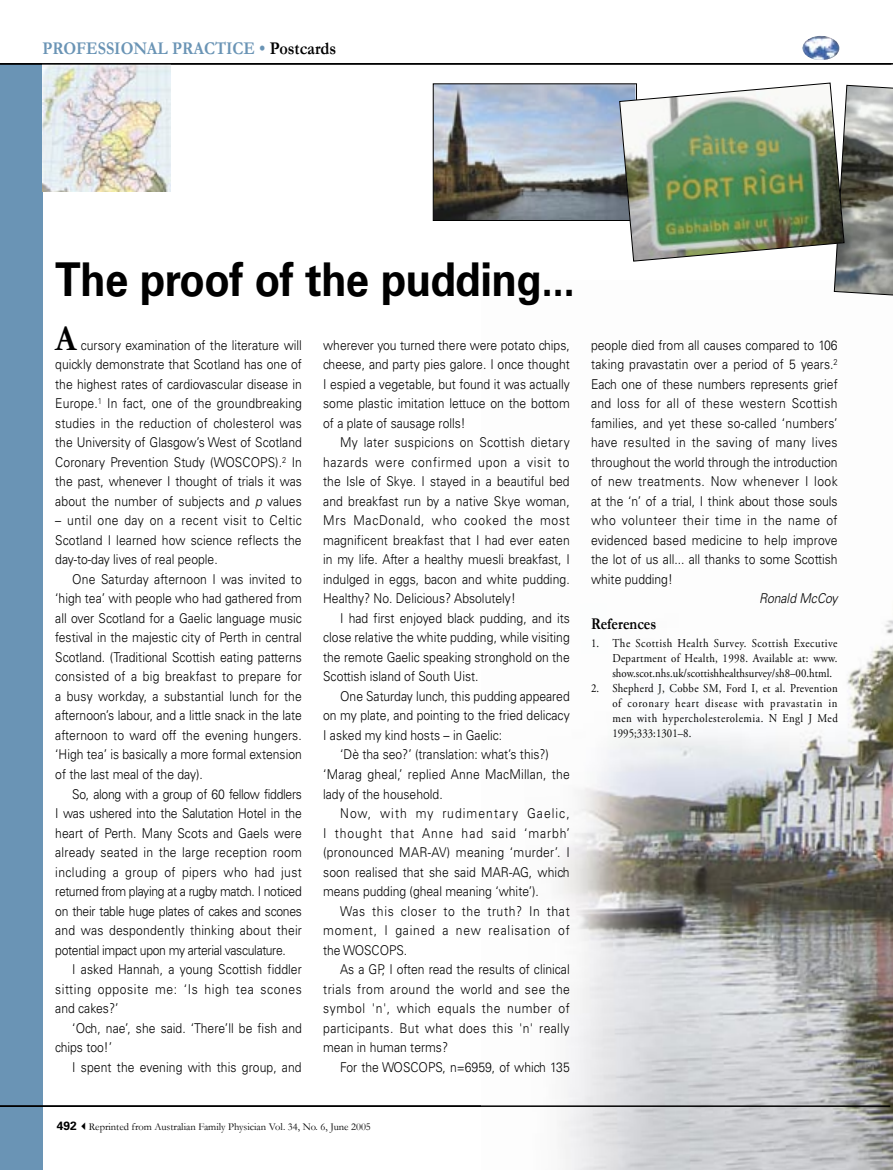
<style>
.page{position:relative;width:893px;height:1170px;background:#fff}
.page>*{position:absolute;margin:0;border:0;box-sizing:border-box;transform-origin:0 0}
.profprac_headline{font:700 46.5px "Univers LT";letter-spacing:-.015em;color:#000;scale:.9 1}
.afp_Body_text{font:700 36px "Garamond";color:#000;scale:.9 1}
.profprac_header_type{font:700 18px "Garamond";color:#6a94b5;scale:.9 1}
.afp_reference_acknow_head{font:700 16.5px "Garamond";color:#000;scale:.85 1}
.afp_Body_text-2{font:300 13.5px/19.5px "Univers LT";color:#000;text-align:justify;scale:.9 1}
.afp_Body_text-3{font:italic 300 13.5px "Univers LT";color:#000;scale:.9 1}
.afp_reference_text{font:12px/15px "Adobe Garamond Pro";letter-spacing:.005em;color:#000;text-align:justify;scale:.9 1}
.t1{font:10.5px "Garamond";color:#000}
.s1{color:#000}
.s2{font-style:italic}
.s3{font-family:"Univers LT";font-weight:700;font-size:12px}
</style>
<div class="page">
<div style="left:0;top:64px;width:43px;height:1105px;background:#6a94b5"></div>
<hr style="left:0;top:63px;width:893px;height:2px;background:#000">
<img style="left:482px;top:620px;width:411px;height:549px">
<img style="left:43px;top:65px;width:127px;height:126px">
<img style="left:802px;top:36px;width:37px;height:24px">
<hr style="left:0;top:1105px;width:890px;height:1px;background:#000">
<img style="left:435px;top:85px;width:184px;height:134px">
<div style="left:433px;top:83px;width:204px;height:138px;border:1px solid #000"></div>
<img style="left:619px;top:82px;width:274px;height:214px">
<p class="profprac_header_type" style="left:43px;top:38px;width:328px">PROFESSIONAL PRACTICE • <span class="s1">Postcards</span></p>
<p class="profprac_headline" style="left:55px;top:252px;width:579px">The proof of the pudding...</p>
<p class="afp_Body_text" style="left:55px;top:317px;width:25px">A</p>
<p class="afp_Body_text-2" style="left:55px;top:335px;width:276px;text-indent:26px">cursory examination of the literature will quickly demonstrate that Scotland has one of the highest rates of cardiovascular disease in Europe.<sup>1</sup> In fact, one of the groundbreaking studies in the reduction of cholesterol was the University of Glasgow’s West of Scotland Coronary Prevention Study (WOSCOPS).<sup>2</sup> In the past, whenever I thought of trials it was about the number of subjects and <span class="s2">p</span> values</p>
<p class="afp_Body_text-2" style="left:55px;top:511px;width:276px">– until one day on a recent visit to Celtic Scotland I learned how science reflects the day-to-day lives of real people.</p>
<p class="afp_Body_text-2" style="left:55px;top:569px;width:276px;text-indent:17px">One Saturday afternoon I was invited to ‘high tea’ with people who had gathered from all over Scotland for a Gaelic language music festival in the majestic city of Perth in central Scotland. (Traditional Scottish eating patterns consisted of a big breakfast to prepare for a busy workday, a substantial lunch for the afternoon’s labour, and a little snack in the late afternoon to ward off the evening hungers. ‘High tea’ is basically a more formal extension of the last meal of the day).</p>
<p class="afp_Body_text-2" style="left:55px;top:784px;width:276px;text-indent:17px">So, along with a group of 60 fellow fiddlers I was ushered into the Salutation Hotel in the heart of Perth. Many Scots and Gaels were already seated in the large reception room including a group of pipers who had just returned from playing at a rugby match. I noticed on their table huge plates of cakes and scones and was despondently thinking about their potential impact upon my arterial vasculature.</p>
<p class="afp_Body_text-2" style="left:55px;top:959px;width:275px;text-indent:17px">I asked Hannah, a young Scottish fiddler sitting opposite me: ‘Is high tea scones and cakes?’</p>
<p class="afp_Body_text-2" style="left:55px;top:1018px;width:276px;text-indent:17px">‘Och, nae’, she said. ‘There’ll be fish and chips too!’</p>
<p class="afp_Body_text-2" style="left:72px;top:1057px;width:256px">I spent the evening with this group, and</p>
<p class="afp_Body_text-2" style="left:323px;top:335px;width:276px">wherever you turned there were potato chips, cheese, and party pies galore. I once thought I espied a vegetable, but found it was actually some plastic imitation lettuce on the bottom of a plate of sausage rolls!</p>
<p class="afp_Body_text-2" style="left:323px;top:433px;width:276px;text-indent:17px">My later suspicions on Scottish dietary hazards were confirmed upon a visit to the Isle of Skye. I stayed in a beautiful bed and breakfast run by a native Skye woman, Mrs MacDonald, who cooked the most magnificent breakfast that I had ever eaten in my life. After a healthy muesli breakfast, I indulged in eggs, bacon and white pudding.<br>Healthy? No. Delicious? Absolutely!</p>
<p class="afp_Body_text-2" style="left:323px;top:608px;width:276px;text-indent:17px">I had first enjoyed black pudding, and its close relative the white pudding, while visiting the remote Gaelic speaking stronghold on the Scottish island of South Uist.</p>
<p class="afp_Body_text-2" style="left:323px;top:686px;width:276px;text-indent:17px">One Saturday lunch, this pudding appeared on my plate, and pointing to the fried delicacy I asked my kind hosts – in Gaelic:</p>
<p class="afp_Body_text-2" style="left:340px;top:745px;width:234px">‘Dè tha seo?’ (translation: what’s this?)</p>
<p class="afp_Body_text-2" style="left:323px;top:764px;width:276px">‘Marag gheal,’ replied Anne MacMillan, the lady of the household.</p>
<p class="afp_Body_text-2" style="left:323px;top:803px;width:276px;text-indent:17px">Now, with my rudimentary Gaelic, I thought that Anne had said ‘marbh’ (pronounced MAR-AV) meaning ‘murder’. I soon realised that she said MAR-AG, which means pudding (gheal meaning ‘white’).</p>
<p class="afp_Body_text-2" style="left:323px;top:901px;width:275px;text-indent:17px">Was this closer to the truth? In that moment, I gained a new realisation of the WOSCOPS.</p>
<p class="afp_Body_text-2" style="left:323px;top:959px;width:276px;text-indent:17px">As a GP, I often read the results of clinical trials from around the world and see the symbol 'n', which equals the number of participants. But what does this 'n' really mean in human terms?</p>
<p class="afp_Body_text-2" style="left:340px;top:1057px;width:257px">For the WOSCOPS, n=6959, of which 135</p>
<p class="t1" style="left:57px;top:1120px;width:316px"><span class="s3">492</span>✓Reprinted from Australian Family Physician Vol. 34, No. 6, June 2005</p>
<p class="afp_Body_text-2" style="left:591px;top:335px;width:276px">people died from all causes compared to 106 taking pravastatin over a period of 5 years.<sup>2<br></sup>Each one of these numbers represents grief and loss for all of these western Scottish families, and yet these so-called ‘numbers’ have resulted in the saving of many lives throughout the world through the introduction of new treatments. Now whenever I look at the ‘n’ of a trial, I think about those souls who volunteer their time in the name of evidenced based medicine to help improve the lot of us all... all thanks to some Scottish white pudding!</p>
<p class="afp_Body_text-3" style="left:759px;top:590px;width:89px">Ronald McCoy</p>
<p class="afp_reference_acknow_head" style="left:591px;top:613px;width:78px">References</p>
<p class="afp_reference_text" style="left:612px;top:636px;width:252px;text-indent:-21px">1. The Scottish Health Survey. Scottish Executive Department of Health, 1998. Available at: www. show.scot.nhs.uk/scottishhealthsurvey/sh8–00.html.</p>
<p class="afp_reference_text" style="left:612px;top:681px;width:252px;text-indent:-21px">2. Shepherd J, Cobbe SM, Ford I, et al. Prevention of coronary heart disease with pravastatin in men with hypercholesterolemia. N Engl J Med 1995;333:1301–8.</p>
</div>
